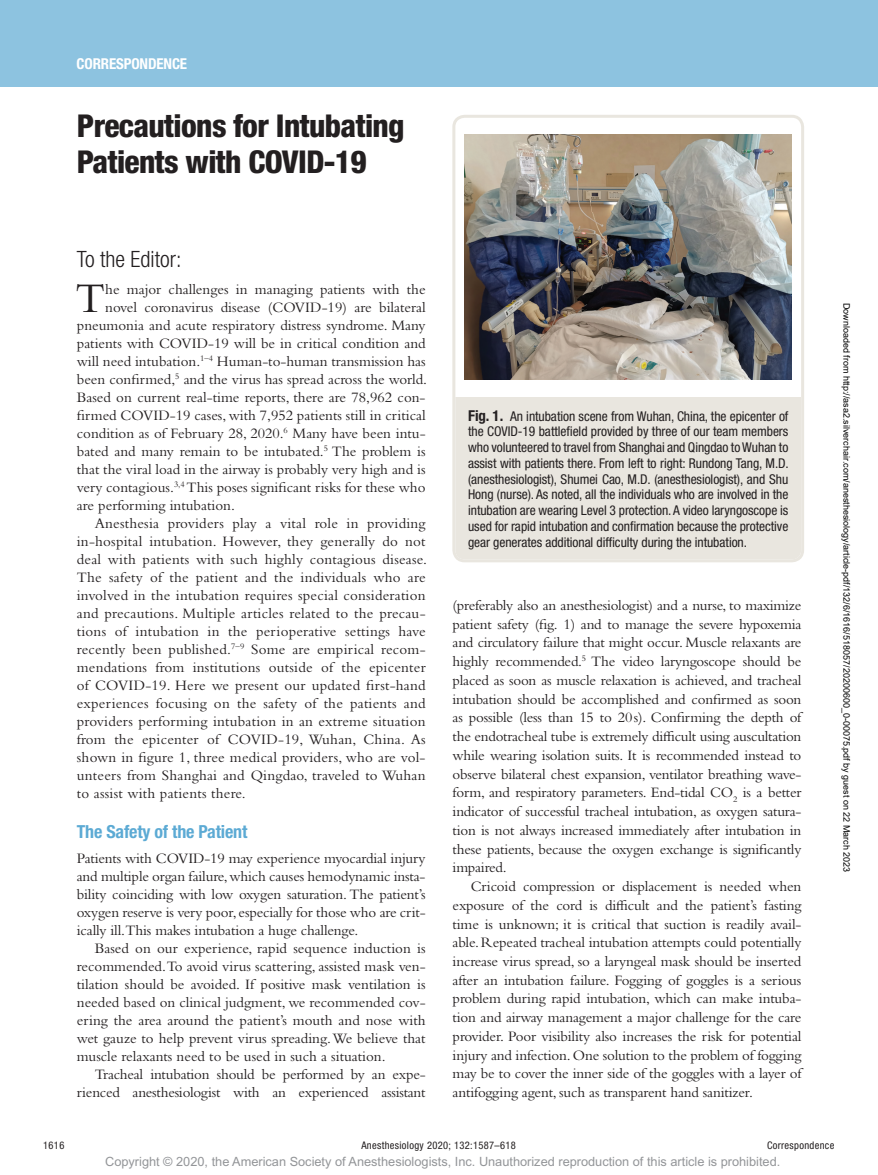
<style>
.page{position:relative;width:878px;height:1175px;background:#fff}
.page>*{position:absolute;margin:0;border:0;box-sizing:border-box;transform-origin:0 0}
.t1{font:43.95px "Bembo Std";color:#231f20}
.t2{font:800 condensed 31.5px/36px "Helvetica Neue LT Std";letter-spacing:-.02em;color:#231f20}
.t3{font:300 condensed 22.5px "Helvetica Neue LT Std";color:#231f20}
.t4{font:700 condensed 18px "Helvetica Neue LT Std";letter-spacing:-.01em;color:#5caad4}
.t5{font:15px/18.8px "Bembo Std";color:#231f20;text-align:justify}
.t6{font:700 condensed 15px "Helvetica Neue LT Std";letter-spacing:-.01em;color:#fff}
.t7{font:condensed 13.5px/15.8px "Helvetica Neue LT Std";letter-spacing:-.005em;color:#231f20;text-align:justify}
.t8{font:12.75px "Arial MT Std";color:#939598}
.t9{font:condensed 10.5px "Helvetica Neue LT Std";letter-spacing:.03em;color:#231f20}
.t10{font:9px "Arial";color:#000}
.s1{font-weight:700;font-size:15px}
</style>
<div class="page">
<div style="left:0;top:0;width:878px;height:86px;background:#8dc3e0"></div>
<img style="left:464px;top:134px;width:327px;height:246px">
<div style="left:455px;top:397px;width:346px;height:162px;background:#e9e6df"></div>
<div style="left:452px;top:115px;width:352px;height:447px;border:3px solid #e9e6df;border-radius:11px"></div>
<p class="t6" style="left:77px;top:54px;width:112px">CORRESPONDENCE</p>
<h2 class="t2" style="left:77px;top:108px;width:329px">Precautions for Intubating<br>Patients with COVID-19</h2>
<h3 class="t3" style="left:77px;top:246px;width:106px">To the Editor:</h3>
<h1 class="t1" style="left:75px;top:273px;width:31px">T</h1>
<p class="t5" style="left:105px;top:280px;width:322px">he major challenges in managing patients with the</p>
<p class="t5" style="left:105px;top:298px;width:322px">novel coronavirus disease (COVID-19) are bilateral</p>
<p class="t5" style="left:77px;top:316px;width:350px">pneumonia and acute respiratory distress syndrome. Many</p>
<p class="t5" style="left:77px;top:334px;width:350px">patients with COVID-19 will be in critical condition and</p>
<p class="t5" style="left:77px;top:352px;width:350px">will need intubation.<sup>1–4</sup> Human-to-human transmission has</p>
<p class="t5" style="left:77px;top:370px;width:352px">been confirmed,<sup>5</sup> and the virus has spread across the world.</p>
<p class="t5" style="left:77px;top:388px;width:350px">Based on current real-time reports, there are 78,962 con-</p>
<p class="t5" style="left:77px;top:406px;width:350px">firmed COVID-19 cases, with 7,952 patients still in critical</p>
<p class="t5" style="left:77px;top:424px;width:350px">condition as of February 28, 2020.<sup>6</sup> Many have been intu-</p>
<p class="t5" style="left:77px;top:442px;width:350px">bated and many remain to be intubated.<sup>5</sup> The problem is</p>
<p class="t5" style="left:77px;top:460px;width:350px">that the viral load in the airway is probably very high and is</p>
<p class="t5" style="left:77px;top:478px;width:350px">very contagious.<sup>3,4</sup> This poses significant risks for these who</p>
<p class="t5" style="left:77px;top:496px;width:159px">are performing intubation.</p>
<p class="t5" style="left:95px;top:514px;width:332px">Anesthesia providers play a vital role in providing</p>
<p class="t5" style="left:77px;top:532px;width:350px">in-hospital intubation. However, they generally do not</p>
<p class="t5" style="left:77px;top:550px;width:352px">deal with patients with such highly contagious disease.</p>
<p class="t5" style="left:77px;top:568px;width:350px">The safety of the patient and the individuals who are</p>
<p class="t5" style="left:77px;top:586px;width:350px">involved in the intubation requires special consideration</p>
<p class="t5" style="left:77px;top:604px;width:350px">and precautions. Multiple articles related to the precau-</p>
<p class="t5" style="left:77px;top:622px;width:350px">tions of intubation in the perioperative settings have</p>
<p class="t5" style="left:77px;top:640px;width:350px">recently been published.<sup>7–9</sup> Some are empirical recom-</p>
<p class="t5" style="left:77px;top:658px;width:350px">mendations from institutions outside of the epicenter</p>
<p class="t5" style="left:77px;top:676px;width:350px">of COVID-19. Here we present our updated first-hand</p>
<p class="t5" style="left:77px;top:694px;width:350px">experiences focusing on the safety of the patients and</p>
<p class="t5" style="left:77px;top:712px;width:350px">providers performing intubation in an extreme situation</p>
<p class="t5" style="left:77px;top:730px;width:350px">from the epicenter of COVID-19, Wuhan, China. As</p>
<p class="t5" style="left:77px;top:748px;width:350px">shown in figure 1, three medical providers, who are vol-</p>
<p class="t5" style="left:77px;top:766px;width:350px">unteers from Shanghai and Qingdao, traveled to Wuhan</p>
<p class="t5" style="left:77px;top:784px;width:170px">to assist with patients there.</p>
<p class="t4" style="left:77px;top:821px;width:172px">The Safety of the Patient</p>
<p class="t5" style="left:77px;top:849px;width:350px;line-height:18px">Patients with COVID-19 may experience myocardial injury and multiple organ failure, which causes hemodynamic insta&shy;bility coinciding with low oxygen saturation. The patient’s oxygen reserve is very poor, especially for those who are crit&shy;ically ill.This makes intubation a huge challenge.</p>
<p class="t5" style="left:77px;top:939px;width:350px;line-height:18px;text-indent:18px">Based on our experience, rapid sequence induction is recommended.To avoid virus scattering, assisted mask ven&shy;tilation should be avoided. If positive mask ventilation is needed based on clinical judgment, we recommended cov&shy;ering the area around the patient’s mouth and nose with wet gauze to help prevent virus spreading. We believe that muscle relaxants need to be used in such a situation.</p>
<p class="t5" style="left:77px;top:1065px;width:350px;line-height:18px;text-align:right">Tracheal intubation should be performed by an expe&shy;rienced anesthesiologist with an experienced assistant</p>
<p class="t7" style="left:468px;top:408px;width:322px"><span class="s1">Fig. 1.</span> An intubation scene from Wuhan, China, the epicenter of the COVID-19 battlefield provided by three of our team members who volunteered to travel from Shanghai and Qingdao to Wuhan to assist with patients there. From left to right: Rundong Tang, M.D. (anesthesiologist), Shumei Cao, M.D. (anesthesiologist), and Shu Hong (nurse). As noted, all the individuals who are involved in the intubation are wearing Level 3 protection. A video laryngoscope is used for rapid intubation and confirmation because the protective gear generates additional difficulty during the intubation.</p>
<p class="t5" style="left:452px;top:595px;width:350px">(preferably also an anesthesiologist) and a nurse, to maximize patient safety (fig. 1) and to manage the severe hypoxemia and circulatory failure that might occur. Muscle relaxants are highly recommended.<sup>5</sup> The video laryngoscope should be placed as soon as muscle relaxation is achieved, and tracheal intubation should be accomplished and confirmed as soon as possible (less than 15 to 20s). Confirming the depth of the endotracheal tube is extremely difficult using auscultation while wearing isolation suits. It is recommended instead to observe bilateral chest expansion, ventilator breathing wave&shy;form, and respiratory parameters. End-tidal CO<sub>2</sub> is a better indicator of successful tracheal intubation, as oxygen satura&shy;tion is not always increased immediately after intubation in these patients, because the oxygen exchange is significantly impaired.</p>
<p class="t5" style="left:452px;top:876px;width:350px;text-indent:18px">Cricoid compression or displacement is needed when exposure of the cord is difficult and the patient’s fasting time is unknown; it is critical that suction is readily avail&shy;able. Repeated tracheal intubation attempts could potentially increase virus spread, so a laryngeal mask should be inserted after an intubation failure. Fogging of goggles is a serious problem during rapid intubation, which can make intuba&shy;tion and airway management a major challenge for the care provider. Poor visibility also increases the risk for potential injury and infection. One solution to the problem of fogging may be to cover the inner side of the goggles with a layer of antifogging agent, such as transparent hand sanitizer.</p>
<p class="t10" style="left:850px;top:303px;width:571px;rotate:90deg">Downloaded from http://asa2.silverchair.com/anesthesiology/article-pdf/132/6/1616/518057/20200600_0-00075.pdf by guest on 22 March 2023</p>
<p class="t9" style="left:43px;top:1139px;width:23px">1616</p>
<p class="t9" style="left:361px;top:1139px;width:156px">Anesthesiology 2020; 132:1587–618</p>
<p class="t9" style="left:767px;top:1139px;width:69px">Correspondence</p>
<p class="t8" style="left:105px;top:1154px;width:676px">Copyright © 2020, the American Society of Anesthesiologists, Inc. Unauthorized reproduction of this article is prohibited.</p>
</div>
